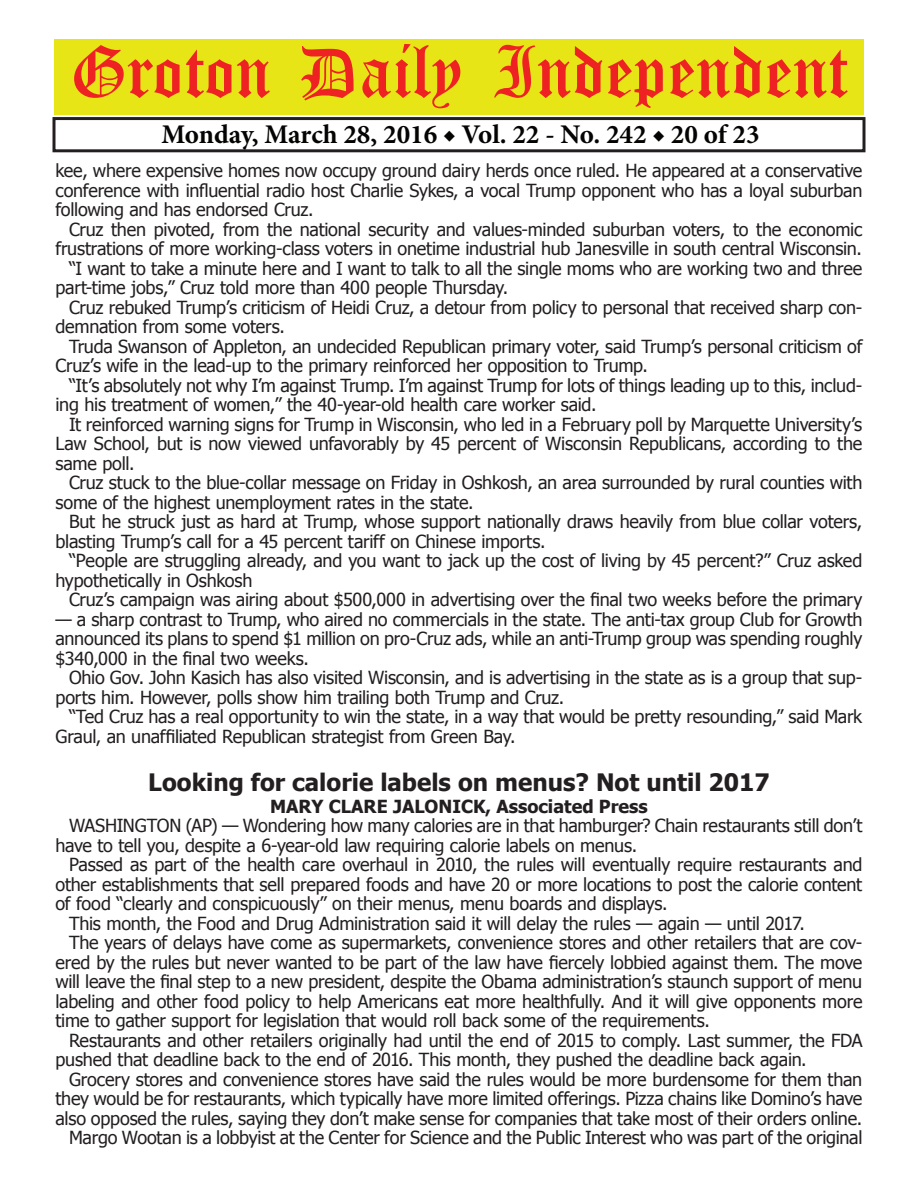
<style>
.page{position:relative;width:918px;height:1188px;background:#fff}
.page>*{position:absolute;margin:0;border:0;box-sizing:border-box;transform-origin:0 0}
.t1{font:54px "Old English Five";color:#ee2123}
.t2{font:700 27px "Minion Pro";color:#040503}
.t3{font:700 24px "Tahoma";color:#231f20}
.t4{font:18px/19.5px "Tahoma";letter-spacing:-.01em;color:#231f20}
.t5{font:700 18px "Tahoma";color:#231f20}
</style>
<div class="page">
<div style="left:52px;top:117px;width:814px;height:35px;border:3px solid #231f20"></div>
<div style="left:54px;top:40px;width:810px;height:75px;background:#e7e515"></div>
<h1 class="t1" style="left:70px;top:47px;width:779px">Groton Daily Independent</h1>
<h2 class="t2" style="left:161px;top:116px;width:600px">Monday, March 28, 2016 ◆ Vol. 22 - No. 242 ◆ 20 of 23</h2>
<p class="t4" style="left:56px;top:160px;width:808px;text-align:justify">kee, where expensive homes now occupy ground dairy herds once ruled. He appeared at a conservative conference with influential radio host Charlie Sykes, a vocal Trump opponent who has a loyal suburban following and has endorsed Cruz.</p>
<p class="t4" style="left:69px;top:219px;width:795px">Cruz then pivoted, from the national security and values-minded suburban voters, to the economic</p>
<p class="t4" style="left:56px;top:238px;width:808px">frustrations of more working-class voters in onetime industrial hub Janesville in south central Wisconsin.</p>
<p class="t4" style="left:69px;top:258px;width:795px">“I want to take a minute here and I want to talk to all the single moms who are working two and three</p>
<p class="t4" style="left:56px;top:277px;width:454px">part-time jobs,” Cruz told more than 400 people Thursday.</p>
<p class="t4" style="left:69px;top:297px;width:795px">Cruz rebuked Trump’s criticism of Heidi Cruz, a detour from policy to personal that received sharp con-</p>
<p class="t4" style="left:56px;top:316px;width:231px">demnation from some voters.</p>
<p class="t4" style="left:69px;top:336px;width:795px">Truda Swanson of Appleton, an undecided Republican primary voter, said Trump’s personal criticism of</p>
<p class="t4" style="left:56px;top:355px;width:594px">Cruz’s wife in the lead-up to the primary reinforced her opposition to Trump.</p>
<p class="t4" style="left:69px;top:375px;width:795px">“It’s absolutely not why I’m against Trump. I’m against Trump for lots of things leading up to this, includ-</p>
<p class="t4" style="left:56px;top:394px;width:543px">ing his treatment of women,” the 40-year-old health care worker said.</p>
<p class="t4" style="left:69px;top:414px;width:795px">It reinforced warning signs for Trump in Wisconsin, who led in a February poll by Marquette University’s</p>
<p class="t4" style="left:56px;top:433px;width:808px">Law School, but is now viewed unfavorably by 45 percent of Wisconsin Republicans, according to the</p>
<p class="t4" style="left:56px;top:453px;width:81px">same poll.</p>
<p class="t4" style="left:69px;top:472px;width:795px">Cruz stuck to the blue-collar message on Friday in Oshkosh, an area surrounded by rural counties with</p>
<p class="t4" style="left:56px;top:492px;width:420px">some of the highest unemployment rates in the state.</p>
<p class="t4" style="left:69px;top:511px;width:795px">But he struck just as hard at Trump, whose support nationally draws heavily from blue collar voters,</p>
<p class="t4" style="left:56px;top:531px;width:492px">blasting Trump’s call for a 45 percent tariff on Chinese imports.</p>
<p class="t4" style="left:69px;top:550px;width:795px">“People are struggling already, and you want to jack up the cost of living by 45 percent?” Cruz asked</p>
<p class="t4" style="left:56px;top:570px;width:198px">hypothetically in Oshkosh</p>
<p class="t4" style="left:69px;top:589px;width:795px">Cruz’s campaign was airing about $500,000 in advertising over the final two weeks before the primary</p>
<p class="t4" style="left:56px;top:609px;width:809px;text-align:justify">— a sharp contrast to Trump, who aired no commercials in the state. The anti-tax group Club for Growth announced its plans to spend $1 million on pro-Cruz ads, while an anti-Trump group was spending roughly $340,000 in the final two weeks.</p>
<p class="t4" style="left:56px;top:667px;width:808px;text-indent:14px">Ohio Gov. John Kasich has also visited Wisconsin, and is advertising in the state as is a group that sup&shy;ports him. However, polls show him trailing both Trump and Cruz.</p>
<p class="t4" style="left:56px;top:706px;width:808px;text-indent:14px">“Ted Cruz has a real opportunity to win the state, in a way that would be pretty resounding,” said Mark<br>Graul, an unaffiliated Republican strategist from Green Bay.</p>
<h3 class="t3" style="left:148px;top:766px;width:623px">Looking for calorie labels on menus? Not until 2017</h3>
<p class="t5" style="left:270px;top:794px;width:379px">MARY CLARE JALONICK, Associated Press</p>
<p class="t4" style="left:56px;top:815px;width:808px;text-indent:14px">WASHINGTON (AP) — Wondering how many calories are in that hamburger? Chain restaurants still don’t have to tell you, despite a 6-year-old law requiring calorie labels on menus.</p>
<p class="t4" style="left:69px;top:854px;width:795px">Passed as part of the health care overhaul in 2010, the rules will eventually require restaurants and</p>
<p class="t4" style="left:56px;top:874px;width:808px">other establishments that sell prepared foods and have 20 or more locations to post the calorie content</p>
<p class="t4" style="left:56px;top:893px;width:614px">of food “clearly and conspicuously” on their menus, menu boards and displays.</p>
<p class="t4" style="left:69px;top:913px;width:737px">This month, the Food and Drug Administration said it will delay the rules — again — until 2017.</p>
<p class="t4" style="left:69px;top:932px;width:795px">The years of delays have come as supermarkets, convenience stores and other retailers that are cov-</p>
<p class="t4" style="left:56px;top:952px;width:808px">ered by the rules but never wanted to be part of the law have fiercely lobbied against them. The move</p>
<p class="t4" style="left:56px;top:971px;width:808px">will leave the final step to a new president, despite the Obama administration’s staunch support of menu</p>
<p class="t4" style="left:56px;top:991px;width:808px">labeling and other food policy to help Americans eat more healthfully. And it will give opponents more</p>
<p class="t4" style="left:56px;top:1010px;width:656px">time to gather support for legislation that would roll back some of the requirements.</p>
<p class="t4" style="left:69px;top:1030px;width:795px">Restaurants and other retailers originally had until the end of 2015 to comply. Last summer, the FDA</p>
<p class="t4" style="left:56px;top:1049px;width:753px">pushed that deadline back to the end of 2016. This month, they pushed the deadline back again.</p>
<p class="t4" style="left:69px;top:1069px;width:795px">Grocery stores and convenience stores have said the rules would be more burdensome for them than</p>
<p class="t4" style="left:56px;top:1088px;width:808px">they would be for restaurants, which typically have more limited offerings. Pizza chains like Domino’s have</p>
<p class="t4" style="left:56px;top:1108px;width:808px">also opposed the rules, saying they don’t make sense for companies that take most of their orders online.</p>
<p class="t4" style="left:69px;top:1127px;width:795px">Margo Wootan is a lobbyist at the Center for Science and the Public Interest who was part of the original</p>
</div>
